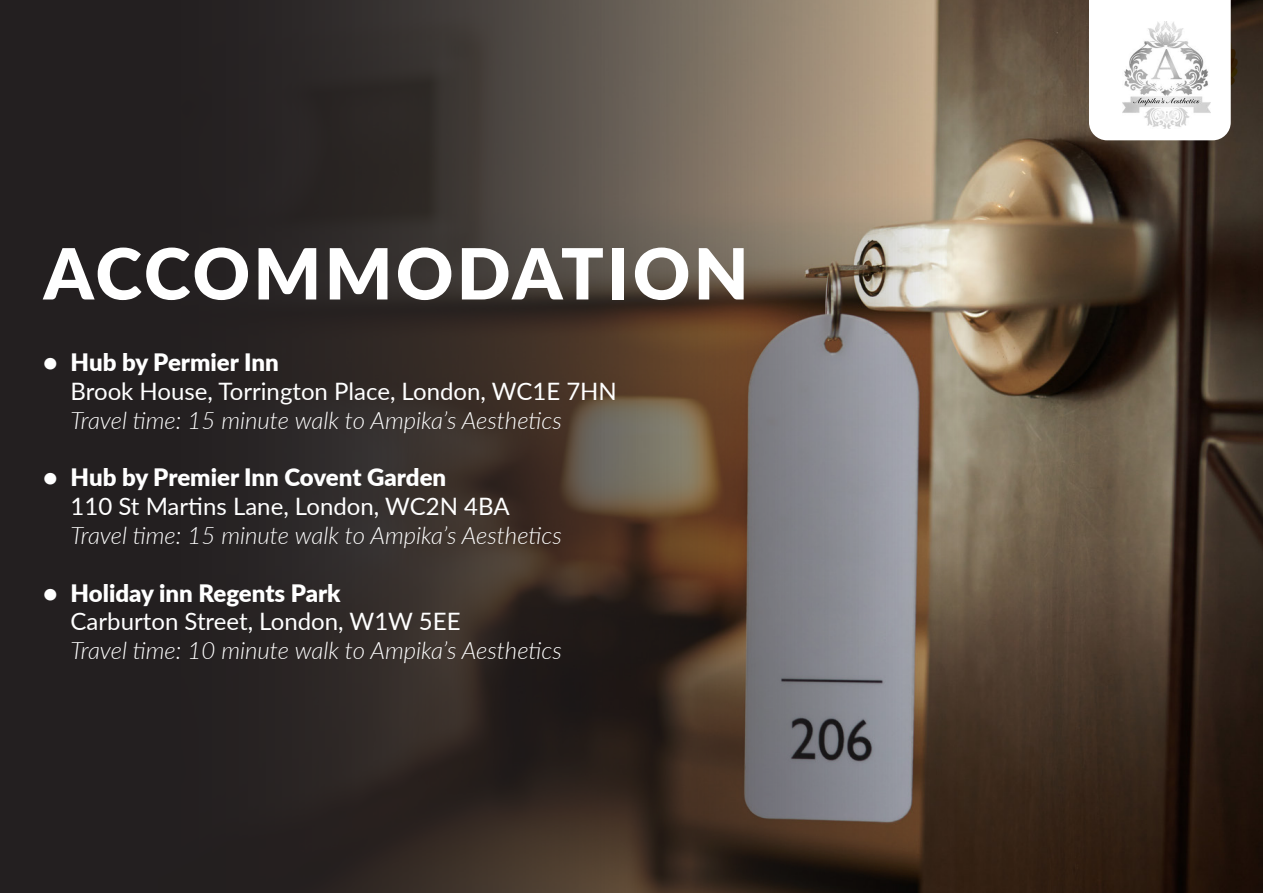
<style>
.page{position:relative;width:1263px;height:893px;background:#fff}
.page>*{position:absolute;margin:0;border:0;box-sizing:border-box;transform-origin:0 0}
.t1{font:900 70.5px "Lato";letter-spacing:.05em;color:#fff}
.t2{font:italic 300 24px "Lato";color:#fff}
.t3{font:24px "Lato";color:#fff}
.t4{font:900 24px "Lato";color:#fff}
</style>
<div class="page">
<div style="left:0;top:0;width:1160px;height:893px;background:#231f20"></div>
<img style="left:305px;top:0;width:958px;height:893px">
<img style="left:1231px;top:22px;width:10px;height:88px">
<div style="left:1089px;top:0;width:142px;height:140px;background:#fff"></div>
<img style="left:1122px;top:22px;width:88px;height:106px">
<h1 class="t1" style="left:44px;top:221px;width:706px">ACCOMMODATION</h1>
<p class="t4" style="left:44px;top:344px;width:237px">• Hub by Permier Inn</p>
<p class="t3" style="left:71px;top:374px;width:548px">Brook House, Torrington Place, London, WC1E 7HN</p>
<p class="t2" style="left:71px;top:403px;width:493px">Travel time: 15 minute walk to Ampika’s Aesthetics</p>
<p class="t4" style="left:44px;top:460px;width:404px">• Hub by Premier Inn Covent Garden</p>
<p class="t3" style="left:71px;top:489px;width:440px">110 St Martins Lane, London, WC2N 4BA</p>
<p class="t2" style="left:71px;top:519px;width:493px">Travel time: 15 minute walk to Ampika’s Aesthetics</p>
<p class="t4" style="left:44px;top:575px;width:299px">• Holiday inn Regents Park</p>
<p class="t3" style="left:71px;top:604px;width:391px">Carburton Street, London, W1W 5EE</p>
<p class="t2" style="left:71px;top:634px;width:493px">Travel time: 10 minute walk to Ampika’s Aesthetics</p>
</div>
